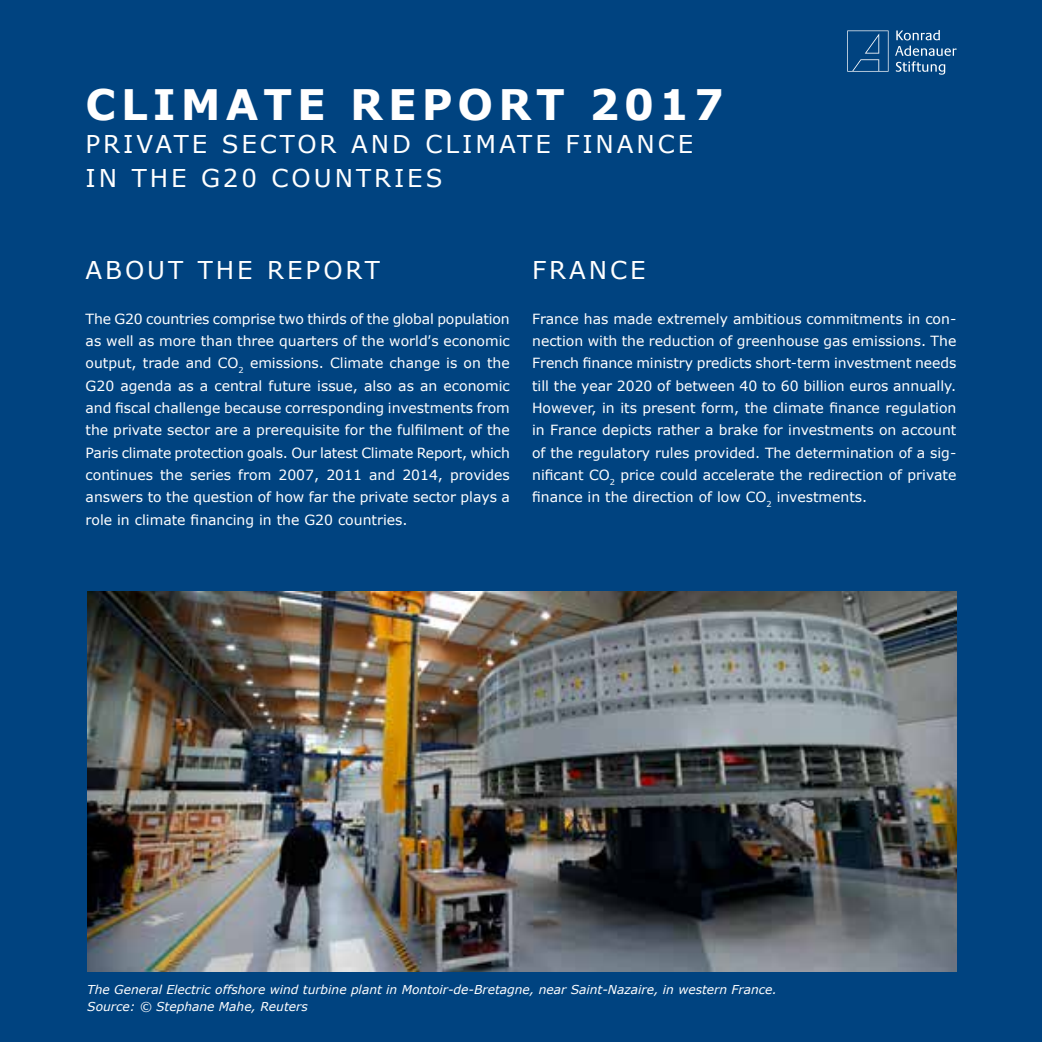
<style>
.page{position:relative;width:1042px;height:1042px;background:#004380}
.page>*{position:absolute;margin:0;border:0;box-sizing:border-box;transform-origin:0 0}
.t1{font:700 42px "Verdana";letter-spacing:.12em;color:#fff}
.t2{font:24.5px/33.2px "Verdana";letter-spacing:.12em;color:#fff}
.t3{font:14px/22.4px "Verdana";color:#fff;text-align:justify}
.t4{font:italic 12.25px/17.5px "Verdana";color:#fff}
.s1{font-family:"Usual"}
</style>
<div class="page">
<img style="left:87px;top:592px;width:869px;height:379px">
<svg style="left:847px;top:30px;width:41px;height:42px"></svg>
<svg style="left:896px;top:30px;width:44px;height:10px"></svg>
<svg style="left:895px;top:46px;width:61px;height:29px"></svg>
<h1 class="t1" style="left:86px;top:75px;width:640px">CLIMATE REPORT 2017</h1>
<h2 class="t2" style="left:86px;top:128px;width:609px">PRIVATE SECTOR AND CLIMATE FINANCE<br>IN THE G20 COUNTRIES</h2>
<h2 class="t2" style="left:86px;top:253px;width:296px">ABOUT THE REPORT</h2>
<h2 class="t2" style="left:532px;top:253px;width:115px">FRANCE</h2>
<p class="t3" style="left:86px;top:307px;width:426px">The G20 countries comprise two thirds of the global population as well as more than three quarters of the world<span class="s1">’</span>s economic output, trade and CO<sub>2</sub> emissions. Climate change is on the G20 agenda as a central future issue, also as an economic and fiscal challenge because corresponding investments from the private sector are a prerequisite for the fulfilment of the Paris climate protection goals. Our latest Climate Report, which continues the series from 2007, 2011 and 2014, provides answers to the question of how far the private sector plays a role in climate financing in the G20 countries.</p>
<p class="t3" style="left:532px;top:307px;width:426px">France has made extremely ambitious commitments in con&shy;nection with the reduction of greenhouse gas emissions. The French finance ministry predicts short-term investment needs till the year 2020 of between 40 to 60 billion euros annually.<br>However, in its present form, the climate finance regulation in France depicts rather a brake for investments on account of the regulatory rules provided. The determination of a sig&shy;nificant CO<sub>2</sub> price could accelerate the redirection of private finance in the direction of low CO<sub>2</sub> investments.</p>
<p class="t4" style="left:87px;top:980px;width:691px">The General Electric offshore wind turbine plant in Montoir-de-Bretagne, near Saint-Nazaire, in western France.<br>Source: © Stephane Mahe, Reuters</p>
</div>
